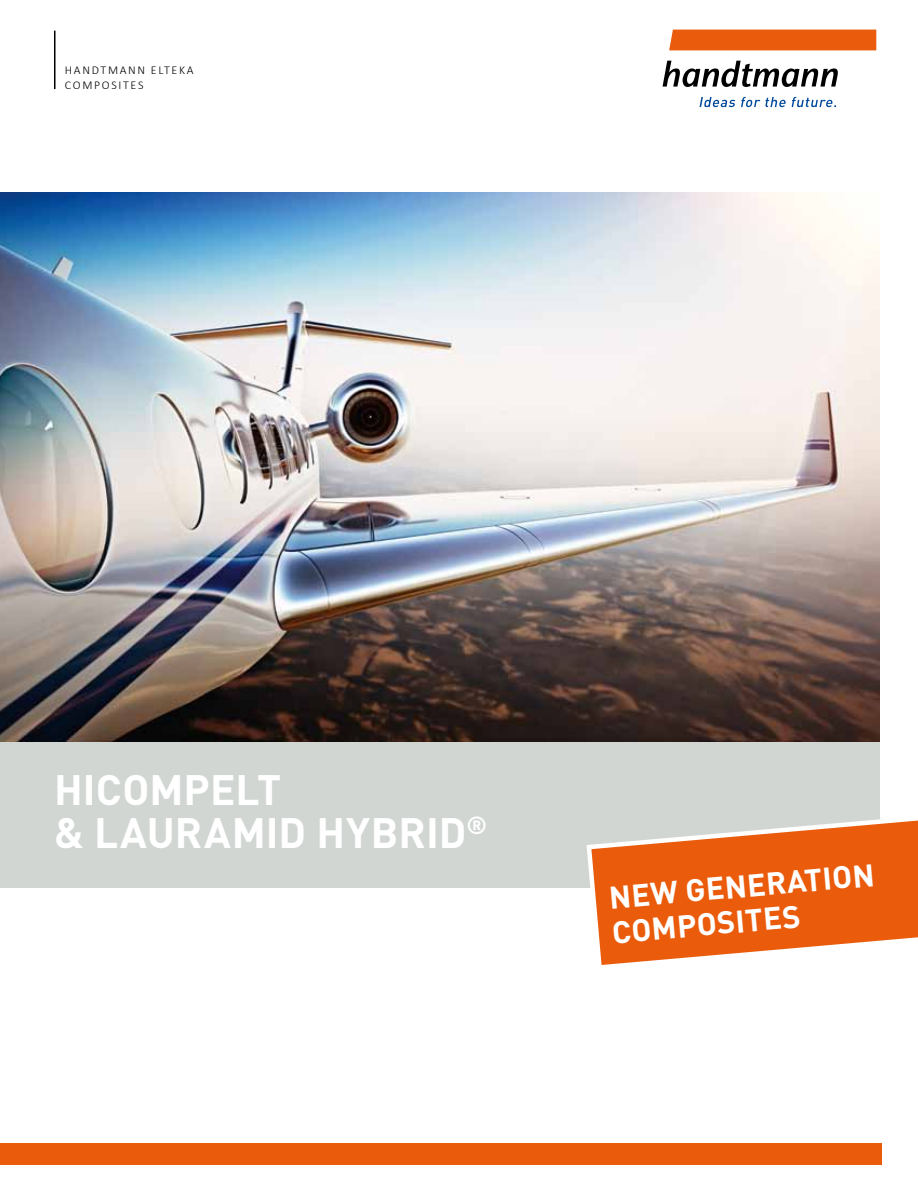
<style>
.page{position:relative;width:918px;height:1188px;background:#fff}
.page>*{position:absolute;margin:0;border:0;box-sizing:border-box;transform-origin:0 0}
.t1{font:700 42px/43.5px "DINOT";color:#fff}
.t2{font:700 31.05px "DINOT";color:#fff}
.t3{font:300 12px/15px "Calibri";letter-spacing:.14em;color:#000}
</style>
<div class="page">
<div style="left:669px;top:30px;width:207px;height:20px;background:#ea5b0b"></div>
<svg style="left:663px;top:61px;width:175px;height:26px"></svg>
<svg style="left:700px;top:97px;width:35px;height:10px"></svg>
<svg style="left:741px;top:97px;width:45px;height:10px"></svg>
<svg style="left:792px;top:97px;width:44px;height:10px"></svg>
<div style="left:0;top:742px;width:880px;height:145px;background:#d2d6d3"></div>
<div style="left:0;top:1144px;width:881px;height:21px;background:#ea5b0b"></div>
<hr style="left:54px;top:31px;width:2px;height:58px;background:#000">
<img style="left:0;top:192px;width:880px;height:550px">
<svg style="left:584px;top:819px;width:334px;height:146px"></svg>
<svg style="left:854px;top:864px;width:19px;height:23px"></svg>
<p class="t3" style="left:65px;top:62px;width:130px">HANDTMANN ELTE KA<br>COMPOSITE S</p>
<p class="t1" style="left:54px;top:767px;width:435px">HICOMPELT<br>&amp; LAURAMID HYBRID<sup>®</sup></p>
<p class="t2" style="left:607px;top:877px;width:160px;rotate:-5deg">NEW GENERATIO</p>
<p class="t2" style="left:610px;top:912px;width:191px;rotate:-5deg">COMPOSITE S</p>
</div>
